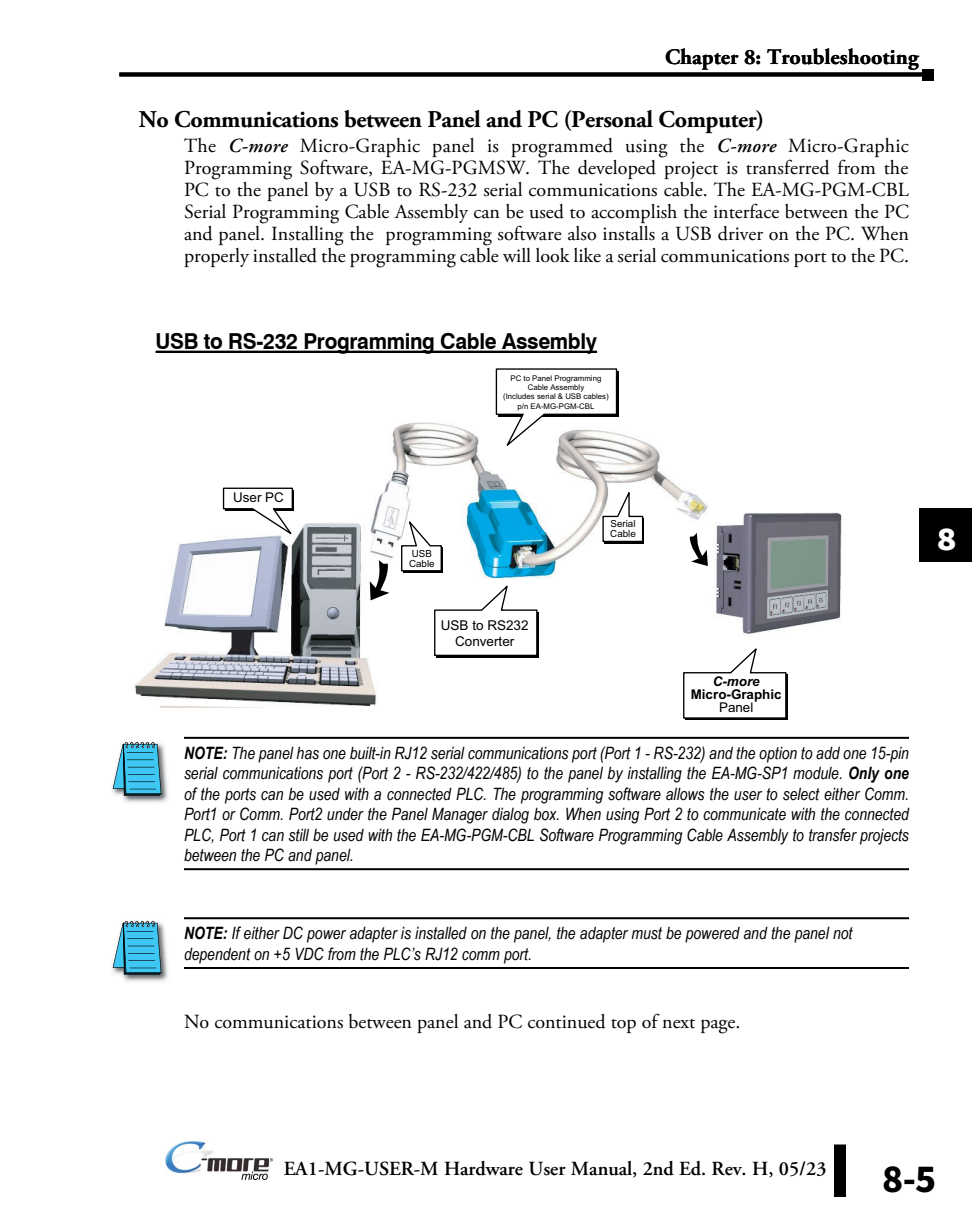
<style>
.page{position:relative;width:972px;height:1224px;background:#fff}
.page>*{position:absolute;margin:0;border:0;box-sizing:border-box;transform-origin:0 0}
.t1{font:700 40px "Source Sans Pro";color:#fff}
.t2{font:700 39.8px "Source Sans Pro";color:#000}
.t3{font:700 24px "Adobe Garamond Pro";letter-spacing:-.02em;color:#000}
.t4{font:700 22px "Swiss 721 BT";letter-spacing:-.015em;color:#000;scale:.95 1}
.t5{font:700 22px "Adobe Garamond Pro";color:#000}
.t6{font:20px/22px "Adobe Garamond Pro";color:#000;text-align:justify}
.t7{font:600 20px "Adobe Garamond Pro";color:#000}
.t8{font:italic 17px/20.4px "Arial Narrow";color:#000;text-align:justify}
.t9{font:13.6px/16.2px "Arial";color:#000;text-align:center}
.t10{font:700 13.4px "Arial";color:#000}
.t11{font:13.4px "Arial";color:#000}
.t12{font:italic 700 13.4px "Arial";color:#000}
.t13{font:9.8px/9.8px "Arial";color:#000}
.t14{font:7.8px/9.4px "Arial";color:#000;text-align:center}
.t15{font:7px "Myriad";color:#000}
.s1{font-weight:600;font-style:italic}
.s2{font-weight:700}
</style>
<div class="page">
<div style="left:834px;top:1144px;width:12px;height:53px;background:#000"></div>
<img style="left:165px;top:1140px;width:105px;height:34px">
<svg style="left:241px;top:1172px;width:27px;height:8px"></svg>
<svg style="left:119px;top:72px;width:803px;height:4px;background:#0e0e0e"></svg>
<div style="left:922px;top:69px;width:12px;height:11px;background:#000"></div>
<div style="left:919px;top:508px;width:53px;height:54px;background:#000"></div>
<hr style="left:184px;top:737px;width:725px;height:2px;background:#000">
<hr style="left:184px;top:868px;width:725px;height:2px;background:#000">
<hr style="left:184px;top:917px;width:725px;height:2px;background:#000">
<hr style="left:184px;top:967px;width:725px;height:2px;background:#000">
<img style="left:156px;top:350px;width:686px;height:325px">
<img style="left:134px;top:519px;width:247px;height:189px">
<div style="left:685px;top:675px;width:103px;height:45px;background:#000"></div>
<svg style="left:682px;top:645px;width:105px;height:74px"></svg>
<svg style="left:433px;top:582px;width:105px;height:75px"></svg>
<svg style="left:495px;top:368px;width:123px;height:82px"></svg>
<div style="left:403px;top:548px;width:40px;height:25px;background:#000"></div>
<svg style="left:400px;top:517px;width:43px;height:55px"></svg>
<svg style="left:222px;top:487px;width:74px;height:51px"></svg>
<svg style="left:602px;top:487px;width:42px;height:56px"></svg>
<svg style="left:690px;top:533px;width:18px;height:33px"></svg>
<svg style="left:370px;top:560px;width:19px;height:40px"></svg>
<hr style="left:156px;top:351px;width:441px;height:2px;background:#000">
<img style="left:112px;top:744px;width:56px;height:59px">
<svg style="left:113px;top:742px;width:48px;height:54px;background:#50acca"></svg>
<img style="left:112px;top:920px;width:56px;height:62px">
<svg style="left:113px;top:921px;width:48px;height:54px;background:#50acc9"></svg>
<p class="t5" style="left:665px;top:45px;width:255px">Chapter 8: Troubleshooting</p>
<h3 class="t3" style="left:139px;top:106px;width:627px">No Communications between Panel and PC (Personal Computer)</h3>
<p class="t6" style="left:184px;top:136px;width:727px">The <span class="s1">C-more</span> Micro-Graphic panel is programmed using the <span class="s1">C-more</span> Micro-Graphic Programming Software, EA-MG-PGMSW. The developed project is transferred from the PC to the panel by a USB to RS-232 serial communications cable. The EA-MG-PGM-CBL Serial Programming Cable Assembly can be used to accomplish the interface between the PC and panel. Installing the programming software also installs a USB driver on the PC. When properly installed the programming cable will look like a serial communications port to the PC.</p>
<p class="t4" style="left:156px;top:327px;width:466px">USB to RS-232 Programming Cable Assembly</p>
<p class="t14" style="left:503px;top:373px;width:107px">PC to Panel Programming<br>Cable Assembly<br>(Includes serial &amp; USB cables) p/n EA-MG-PGM-CBL</p>
<p class="t11" style="left:233px;top:489px;width:52px">User PC</p>
<p class="t13" style="left:409px;top:549px;width:27px">USB<br>Cable</p>
<p class="t9" style="left:441px;top:617px;width:89px">USB to RS232<br>Converter</p>
<p class="t13" style="left:610px;top:519px;width:27px">Serial<br>Cable</p>
<p class="t12" style="left:713px;top:672px;width:48px">C-more</p>
<p class="t10" style="left:691px;top:685px;width:92px">Micro-Graphic</p>
<p class="t11" style="left:719px;top:699px;width:36px">Panel</p>
<p class="t8" style="left:184px;top:743px;width:727px"><span class="s2">NOTE:</span> The panel has one built-in RJ12 serial communications port (Port 1 - RS-232) and the option to add one 15-pin serial communications port (Port 2 - RS-232/422/485) to the panel by installing the EA-MG-SP1 module. <span class="s2">Only one </span>of the ports can be used with a connected PLC. The programming software allows the user to select either Comm.<br>Port1 or Comm. Port2 under the Panel Manager dialog box. When using Port 2 to communicate with the connected PLC, Port 1 can still be used with the EA-MG-PGM-CBL Software Programming Cable Assembly to transfer projects between the PC and panel.</p>
<p class="t8" style="left:184px;top:923px;width:670px"><span class="s2">NOTE:</span> If either DC power adapter is installed on the panel, the adapter must be powered and the panel not dependent on +5 VDC from the PLC’s RJ12 comm port.</p>
<p class="t6" style="left:184px;top:1012px;width:558px">No communications between panel and PC continued top of next page.</p>
<h1 class="t1" style="left:936px;top:510px;width:22px">8</h1>
<p class="t15" style="left:270px;top:1157px;width:5px">®</p>
<p class="t7" style="left:284px;top:1158px;width:544px">EA1-MG-USER-M Hardware User Manual, 2nd Ed. Rev. H, 05/23</p>
<h2 class="t2" style="left:882px;top:1151px;width:56px">8-5</h2>
</div>
